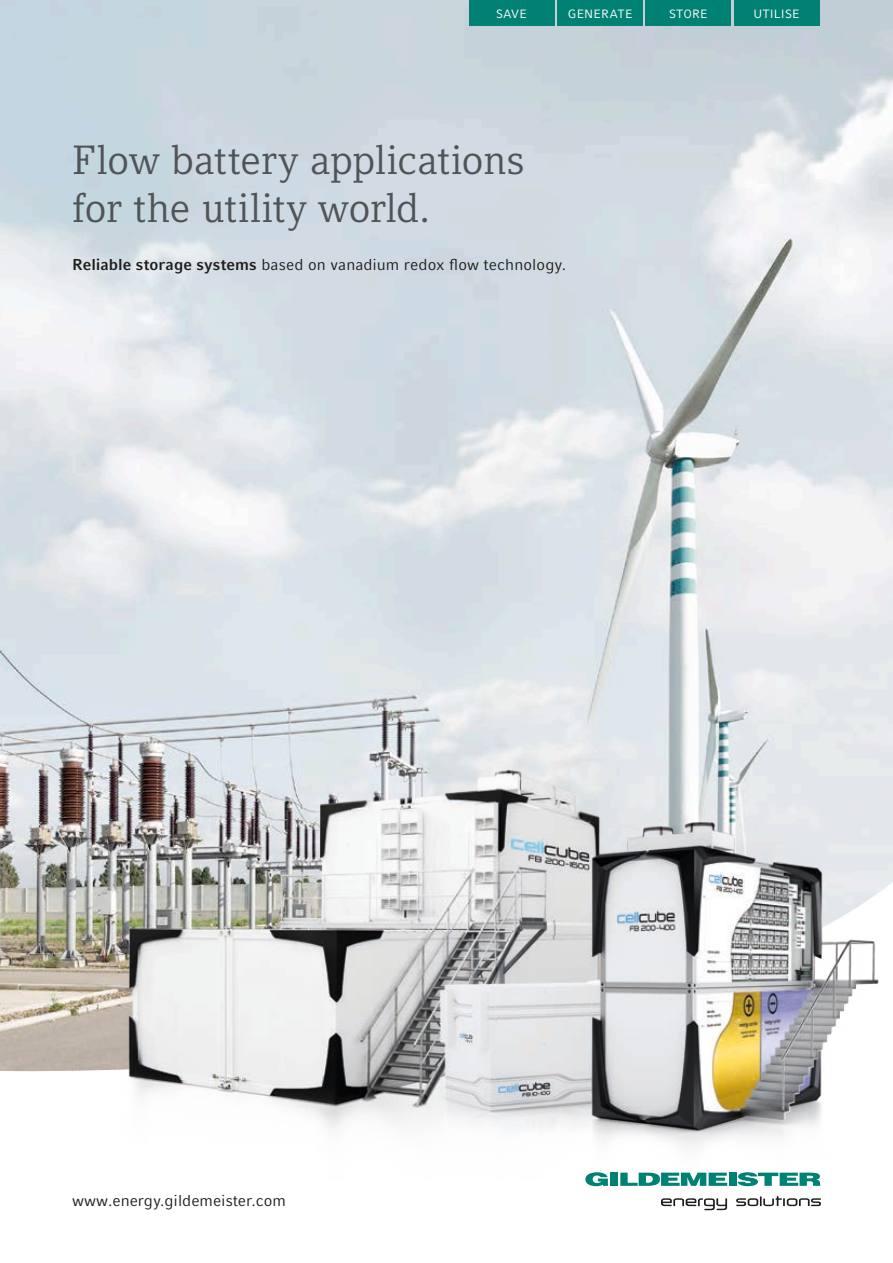
<style>
.page{position:relative;width:893px;height:1263px;background:#fff}
.page>*{position:absolute;margin:0;border:0;box-sizing:border-box;transform-origin:0 0}
.t1{font:40.5px/48px "Compatil Letter LT Pro";letter-spacing:-.01em;color:#505456}
.t2{font:15.75px "Compatil Fact LT Pro";color:#1d1d1b}
.t3{font:12px "Compatil Fact LT Pro";letter-spacing:.01em;color:#fff}
.s1{font-weight:700}
</style>
<div class="page">
<img style="left:0;top:0;width:893px;height:874px">
<img style="left:25px;top:874px;width:868px;height:198px">
<img style="left:0;top:792px;width:25px;height:280px">
<div style="left:646px;top:0;width:85px;height:26px;background:#008174"></div>
<div style="left:557px;top:0;width:86px;height:26px;background:#008174"></div>
<div style="left:734px;top:0;width:85px;height:26px;background:#008174"></div>
<div style="left:469px;top:0;width:85px;height:26px;background:#008174"></div>
<img style="left:123px;top:674px;width:758px;height:537px">
<svg style="left:585px;top:1172px;width:23px;height:14px"></svg>
<div style="left:610px;top:1172px;width:8px;height:14px;background:#008174"></div>
<svg style="left:620px;top:1172px;width:107px;height:14px"></svg>
<div style="left:729px;top:1172px;width:7px;height:14px;background:#008174"></div>
<svg style="left:738px;top:1172px;width:83px;height:14px"></svg>
<svg style="left:736px;top:1196px;width:85px;height:10px"></svg>
<svg style="left:661px;top:1198px;width:66px;height:12px"></svg>
<p class="t3" style="left:496px;top:7px;width:32px">SAVE</p>
<p class="t3" style="left:568px;top:7px;width:66px">GENERATE</p>
<p class="t3" style="left:669px;top:7px;width:40px">STORE</p>
<p class="t3" style="left:753px;top:7px;width:48px">UTILISE</p>
<h1 class="t1" style="left:72px;top:136px;width:454px">Flow battery applications for the utility world.</h1>
<p class="t2" style="left:72px;top:255px;width:495px"><span class="s1">Reliable storage systems</span> based on vanadium redox flow technology.</p>
<p class="t2" style="left:72px;top:1191px;width:215px">www.energy.gildemeister.com</p>
</div>
